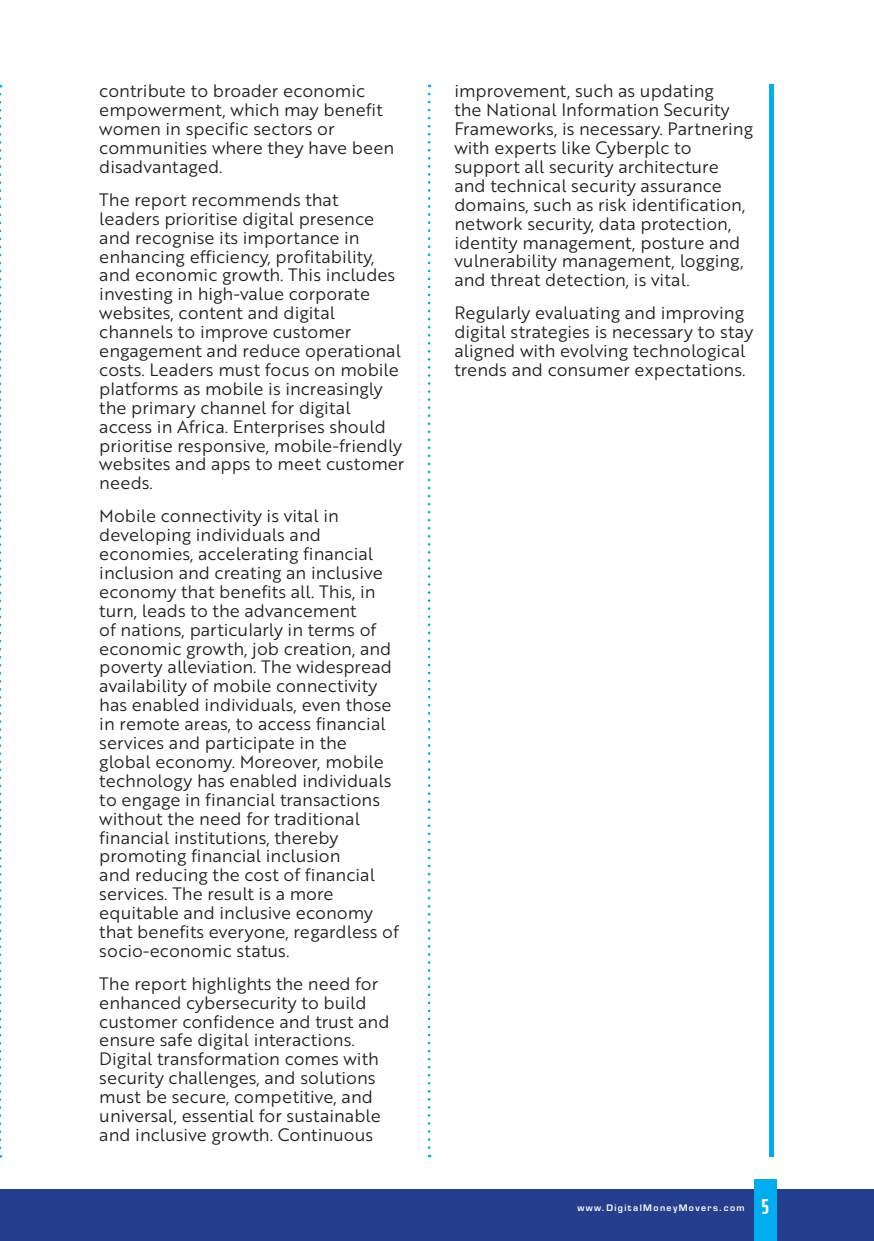
<style>
.page{position:relative;width:874px;height:1241px;background:#fff}
.page>*{position:absolute;margin:0;border:0;box-sizing:border-box;transform-origin:0 0}
.t1{font:900 21px "XXII Neue Norm Rnd Cnd";color:#fff}
.t2{font:17.5px/18.9px "Brother 1816";color:#231f20}
.t3{font:600 8.75px "Eurostile LT Std";letter-spacing:.16em;color:#fff}
</style>
<div class="page">
<svg style="left:427px;top:94px;width:3px;height:1063px"></svg>
<svg style="left:0;top:94px;width:1px;height:1063px"></svg>
<div style="left:769px;top:85px;width:5px;height:1071px;background:#00aeef"></div>
<div style="left:0;top:1189px;width:873px;height:51px;background:#253f8e"></div>
<div style="left:753px;top:1179px;width:23px;height:61px;background:#00aeef"></div>
<p class="t2" style="left:99px;top:81px;width:296px">contribute to broader economic empowerment, which may benefit women in specific sectors or communities where they have been disadvantaged.</p>
<p class="t2" style="left:99px;top:189px;width:306px">The report recommends that<br>leaders prioritise digital presence and recognise its importance in enhancing efficiency, profitability, and economic growth. This includes investing in high-value corporate websites, content and digital channels to improve customer engagement and reduce operational costs. Leaders must focus on mobile platforms as mobile is increasingly the primary channel for digital access in Africa. Enterprises should prioritise responsive, mobile-friendly websites and apps to meet customer needs.</p>
<p class="t2" style="left:99px;top:505px;width:301px">Mobile connectivity is vital in developing individuals and economies, accelerating financial inclusion and creating an inclusive economy that benefits all. This, in turn, leads to the advancement<br>of nations, particularly in terms of economic growth, job creation, and poverty alleviation. The widespread availability of mobile connectivity has enabled individuals, even those in remote areas, to access financial services and participate in the global economy. Moreover, mobile technology has enabled individuals to engage in financial transactions without the need for traditional financial institutions, thereby promoting financial inclusion<br>and reducing the cost of financial services. The result is a more equitable and inclusive economy that benefits everyone, regardless of socio-economic status.</p>
<p class="t2" style="left:99px;top:973px;width:291px">The report highlights the need for enhanced cybersecurity to build customer confidence and trust and ensure safe digital interactions.<br>Digital transformation comes with security challenges, and solutions must be secure, competitive, and universal, essential for sustainable and inclusive growth. Continuous</p>
<p class="t2" style="left:454px;top:81px;width:300px">improvement, such as updating<br>the National Information Security Frameworks, is necessary. Partnering with experts like Cyberplc to support all security architecture and technical security assurance domains, such as risk identification, network security, data protection, identity management, posture and vulnerability management, logging, and threat detection, is vital.</p>
<p class="t2" style="left:454px;top:303px;width:300px">Regularly evaluating and improving digital strategies is necessary to stay aligned with evolving technological trends and consumer expectations.</p>
<p class="t3" style="left:577px;top:1202px;width:169px">www.DigitalMoneyMovers.com</p>
<p class="t1" style="left:761px;top:1193px;width:9px">5</p>
</div>
